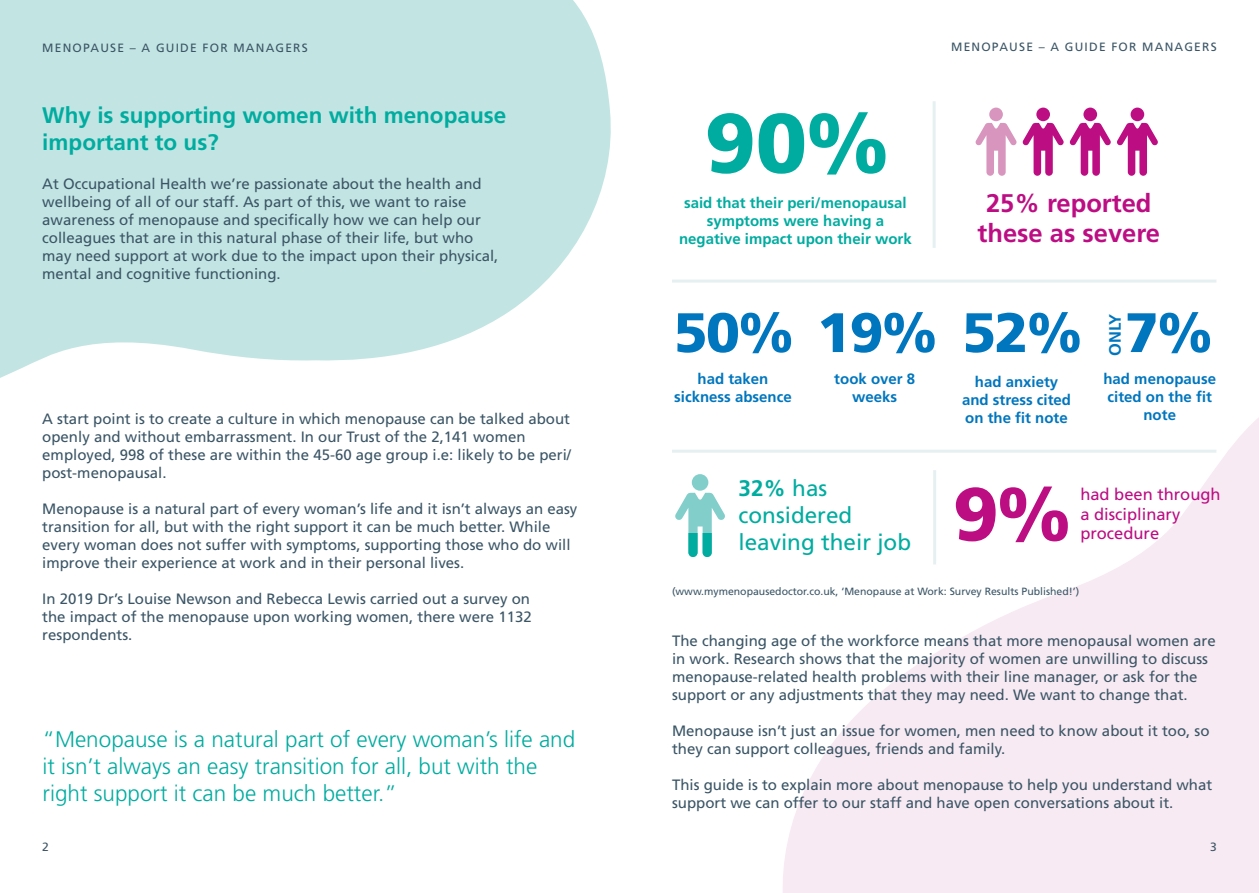
<style>
.page{position:relative;width:1259px;height:893px;background:#fff}
.page>*{position:absolute;margin:0;border:0;box-sizing:border-box;transform-origin:0 0}
.t1{font:900 84px "Frutiger LT Std";color:#00aca0}
.t2{font:900 75px "Frutiger LT Std";color:#bc0d83}
.t3{font:900 55.5px "Frutiger LT Std";color:#0076be}
.t4{font:700 25.5px/30px "Frutiger LT Std";color:#bc0d83;text-align:center}
.t5{font:300 22.5px/27px "Frutiger LT Std";color:#00aca0}
.t6{font:700 22.5px/27px "Frutiger LT Std";color:#00aca0}
.t7{font:22.5px/27px "Frutiger LT Std";color:#00aca0}
.t8{font:16.5px/19.8px "Frutiger LT Std";color:#bc0d83}
.t9{font:700 16.5px "Frutiger LT Std";color:#0076be}
.t10{font:15px/18px "Frutiger LT Std";color:#3b5566}
.t11{font:700 15px/18px "Frutiger LT Std";color:#0076be;text-align:center}
.t12{font:700 15px/18px "Frutiger LT Std";color:#00aca0;text-align:center}
.t13{font:12px "Frutiger LT Std";letter-spacing:.1em;color:#3b5566}
.t14{font:10.5px "Frutiger LT Std";color:#3b5566}
.s1{font-weight:700}
</style>
<div class="page">
<svg style="left:783px;top:417px;width:476px;height:476px;fill:#f7eaf2"></svg>
<svg style="left:0;top:0;width:611px;height:378px;fill:#c2e5e3"></svg>
<hr style="left:672px;top:450px;width:544px;height:3px;background:#e7f0f1">
<div style="left:692px;top:474px;width:16px;height:17px;background:#82ceca;border-radius:50%"></div>
<svg style="left:675px;top:493px;width:50px;height:64px"></svg>
<svg style="left:682px;top:533px;width:38px;height:23px"></svg>
<svg style="left:975px;top:108px;width:183px;height:68px"></svg>
<hr style="left:932px;top:101px;width:3px;height:147px;background:#e7f0f1">
<hr style="left:933px;top:470px;width:3px;height:94px;background:#e7f0f1">
<hr style="left:672px;top:280px;width:544px;height:3px;background:#e7f0f1">
<p class="t13" style="left:42px;top:40px;width:267px">MENOPAUSE – A GUIDE FOR MANAGERS</p>
<p class="t13" style="left:951px;top:40px;width:267px">MENOPAUSE – A GUIDE FOR MANAGERS</p>
<p class="t6" style="left:42px;top:102px;width:465px">Why is supporting women with menopause important to us?</p>
<p class="t10" style="left:42px;top:175px;width:457px">At Occupational Health we’re passionate about the health and wellbeing of all of our staff. As part of this, we want to raise awareness of menopause and specifically how we can help our colleagues that are in this natural phase of their life, but who may need support at work due to the impact upon their physical, mental and cognitive functioning.</p>
<p class="t10" style="left:42px;top:410px;width:530px">A start point is to create a culture in which menopause can be talked about openly and without embarrassment. In our Trust of the 2,141 women employed, 998 of these are within the 45-60 age group i.e: likely to be peri/ post-menopausal.</p>
<p class="t10" style="left:42px;top:500px;width:536px">Menopause is a natural part of every woman’s life and it isn’t always an easy transition for all, but with the right support it can be much better. While every woman does not suffer with symptoms, supporting those who do will improve their experience at work and in their personal lives.</p>
<p class="t10" style="left:42px;top:590px;width:491px;text-align:justify">In 2019 Dr’s Louise Newson and Rebecca Lewis carried out a survey on the impact of the menopause upon working women, there were 1132 respondents.</p>
<p class="t5" style="left:43px;top:726px;width:534px">“Menopause is a natural part of every woman’s life and it isn’t always an easy transition for all, but with the right support it can be much better.”</p>
<p class="t1" style="left:704px;top:93px;width:187px">90%</p>
<p class="t12" style="left:679px;top:194px;width:234px">said that their peri/menopausal symptoms were having a negative impact upon their work</p>
<p class="t4" style="left:977px;top:188px;width:184px">25% reported these as severe</p>
<p class="t3" style="left:673px;top:299px;width:410px">50% 19% 52%</p>
<p class="t11" style="left:962px;top:372px;width:110px">had anxiety and stress cited on the fit note</p>
<p class="t9" style="left:1105px;top:356px;width:44px;rotate:-90deg">ONLY</p>
<p class="t3" style="left:1125px;top:299px;width:89px">7%</p>
<p class="t11" style="left:674px;top:370px;width:119px">had taken sickness absence</p>
<p class="t11" style="left:834px;top:370px;width:82px">took over 8 weeks</p>
<p class="t11" style="left:1103px;top:370px;width:114px">had menopause cited on the fit note</p>
<p class="t7" style="left:738px;top:474px;width:174px"><span class="s1">32%</span> has considered leaving their job</p>
<p class="t8" style="left:1080px;top:484px;width:142px">had been through a disciplinary procedure</p>
<p class="t14" style="left:672px;top:585px;width:409px">(www.mymenopausedoctor.co.uk, ‘Menopause at Work: Survey Results Published!’)</p>
<p class="t2" style="left:952px;top:469px;width:120px">9%</p>
<p class="t10" style="left:672px;top:632px;width:545px">The changing age of the workforce means that more menopausal women are in work. Research shows that the majority of women are unwilling to discuss menopause-related health problems with their line manager, or ask for the support or any adjustments that they may need. We want to change that.</p>
<p class="t10" style="left:672px;top:722px;width:539px">Menopause isn’t just an issue for women, men need to know about it too, so they can support colleagues, friends and family.</p>
<p class="t10" style="left:672px;top:776px;width:542px">This guide is to explain more about menopause to help you understand what support we can offer to our staff and have open conversations about it.</p>
<p class="t13" style="left:42px;top:840px;width:8px">2</p>
<p class="t13" style="left:1210px;top:839px;width:8px">3</p>
</div>
